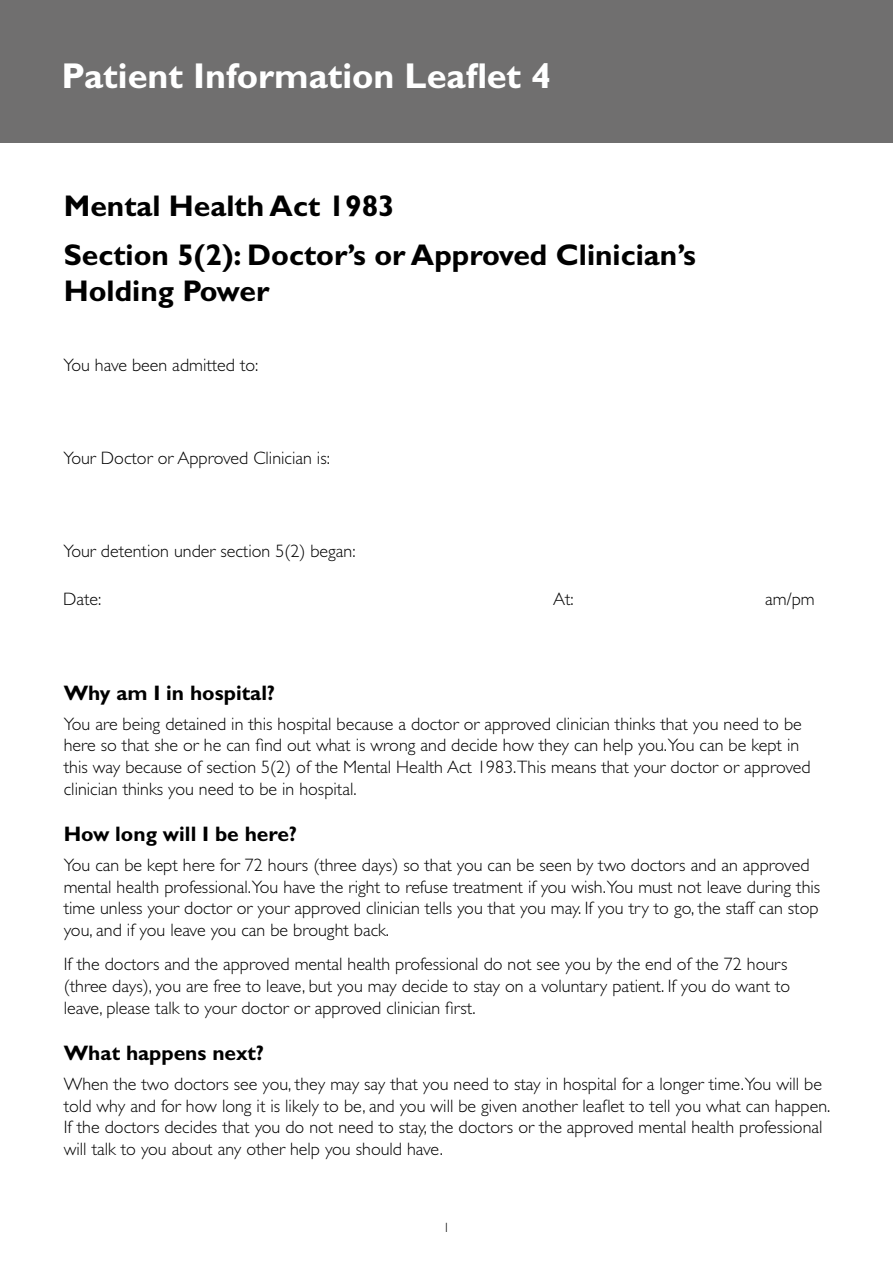
<style>
.page{position:relative;width:893px;height:1263px;background:#fff}
.page>*{position:absolute;margin:0;border:0;box-sizing:border-box;transform-origin:0 0}
.H1_Heading{font:700 36px "Gill Sans Std";color:#fff}
.H2_Heading{font:700 30px/36px "Gill Sans Std";color:#000}
.Sub_Heading{font:700 21px "Gill Sans Std";color:#000}
.t1{font:300 18px/21.6px "Gill Sans Std";color:#000}
.t2{font:300 13.5px "Gill Sans Std";color:#000}
</style>
<div class="page">
<div style="left:0;top:0;width:893px;height:142px;background:#706f6f"></div>
<h1 class="H1_Heading" style="left:62px;top:55px;width:491px">Patient Information Leaflet 4</h1>
<p class="H2_Heading" style="left:64px;top:188px;width:332px">Mental Health Act 1983</p>
<p class="H2_Heading" style="left:64px;top:237px;width:634px">Section 5(2): Doctor’s or Approved Clinician’s<br>Holding Power</p>
<p class="t1" style="left:63px;top:355px;width:197px">You have been admitted to:</p>
<p class="t1" style="left:63px;top:448px;width:268px">Your Doctor or Approved Clinician is:</p>
<p class="t1" style="left:63px;top:541px;width:294px">Your detention under section 5(2) began:</p>
<p class="t1" style="left:63px;top:588px;width:40px">Date:</p>
<p class="t1" style="left:553px;top:588px;width:22px">At:</p>
<p class="t1" style="left:765px;top:588px;width:51px">am/pm</p>
<p class="Sub_Heading" style="left:64px;top:680px;width:213px">Why am I in hospital?</p>
<p class="t1" style="left:64px;top:713px;width:748px">You are being detained in this hospital because a doctor or approved clinician thinks that you need to be here so that she or he can find out what is wrong and decide how they can help you.You can be kept in this way because of section 5(2) of the Mental Health Act 1983.This means that your doctor or approved clinician thinks you need to be in hospital.</p>
<p class="Sub_Heading" style="left:64px;top:821px;width:235px">How long will I be here?</p>
<p class="t1" style="left:64px;top:854px;width:758px">You can be kept here for 72 hours (three days) so that you can be seen by two doctors and an approved mental health professional.You have the right to refuse treatment if you wish.You must not leave during this time unless your doctor or your approved clinician tells you that you may. If you try to go, the staff can stop you, and if you leave you can be brought back.</p>
<p class="t1" style="left:64px;top:954px;width:728px">If the doctors and the approved mental health professional do not see you by the end of the 72 hours (three days), you are free to leave, but you may decide to stay on a voluntary patient. If you do want to leave, please talk to your doctor or approved clinician first.</p>
<p class="Sub_Heading" style="left:64px;top:1040px;width:202px">What happens next?</p>
<p class="t1" style="left:64px;top:1073px;width:768px">When the two doctors see you, they may say that you need to stay in hospital for a longer time.You will be told why and for how long it is likely to be, and you will be given another leaflet to tell you what can happen.<br>If the doctors decides that you do not need to stay, the doctors or the approved mental health professional will talk to you about any other help you should have.</p>
<p class="t2" style="left:443px;top:1220px;width:8px">1</p>
</div>
